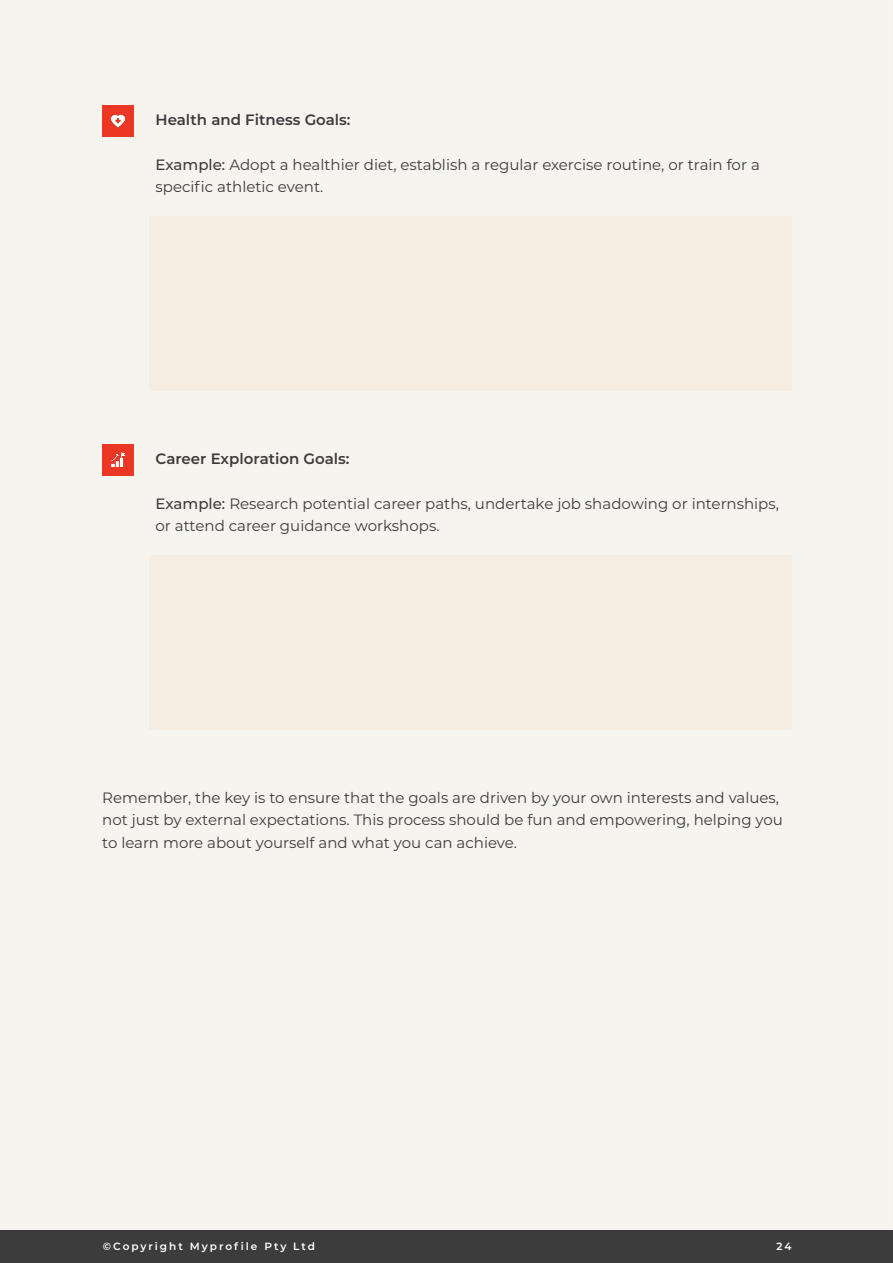
<style>
.page{position:relative;width:893px;height:1263px;background:#f6f4ef}
.page>*{position:absolute;margin:0;border:0;box-sizing:border-box;transform-origin:0 0}
.t1{font:15px/22.5px "Montserrat";color:#3c3c3c}
.t2{font:600 15px "Montserrat";color:#3c3c3c}
.t3{font:600 10.5px "Montserrat";letter-spacing:.19em;color:#fff}
.s1{font-weight:500}
</style>
<div class="page">
<div style="left:102px;top:105px;width:32px;height:31px;background:#eb3724"></div>
<div style="left:102px;top:444px;width:32px;height:31px;background:#eb3724"></div>
<div style="left:149px;top:216px;width:642px;height:175px;background:#f6ede2"></div>
<div style="left:149px;top:555px;width:642px;height:175px;background:#f6ede2"></div>
<img style="left:111px;top:114px;width:14px;height:14px">
<img style="left:111px;top:453px;width:14px;height:13px">
<div style="left:0;top:1231px;width:893px;height:32px;background:#3c3c3c"></div>
<p class="t2" style="left:156px;top:109px;width:197px">Health and Fitness Goals:</p>
<p class="t1" style="left:156px;top:153px;width:606px"><span class="s1">Example:</span> Adopt a healthier diet, establish a regular exercise routine, or train for a specific athletic event.</p>
<p class="t2" style="left:156px;top:448px;width:196px">Career Exploration Goals:</p>
<p class="t1" style="left:156px;top:492px;width:625px"><span class="s1">Example:</span> Research potential career paths, undertake job shadowing or internships, or attend career guidance workshops.</p>
<p class="t1" style="left:102px;top:786px;width:682px">Remember, the key is to ensure that the goals are driven by your own interests and values, not just by external expectations. This process should be fun and empowering, helping you to learn more about yourself and what you can achieve.</p>
<p class="t3" style="left:103px;top:1239px;width:214px">©Copyright Myprofile Pty Ltd</p>
<p class="t3" style="left:776px;top:1239px;width:17px">24</p>
</div>
